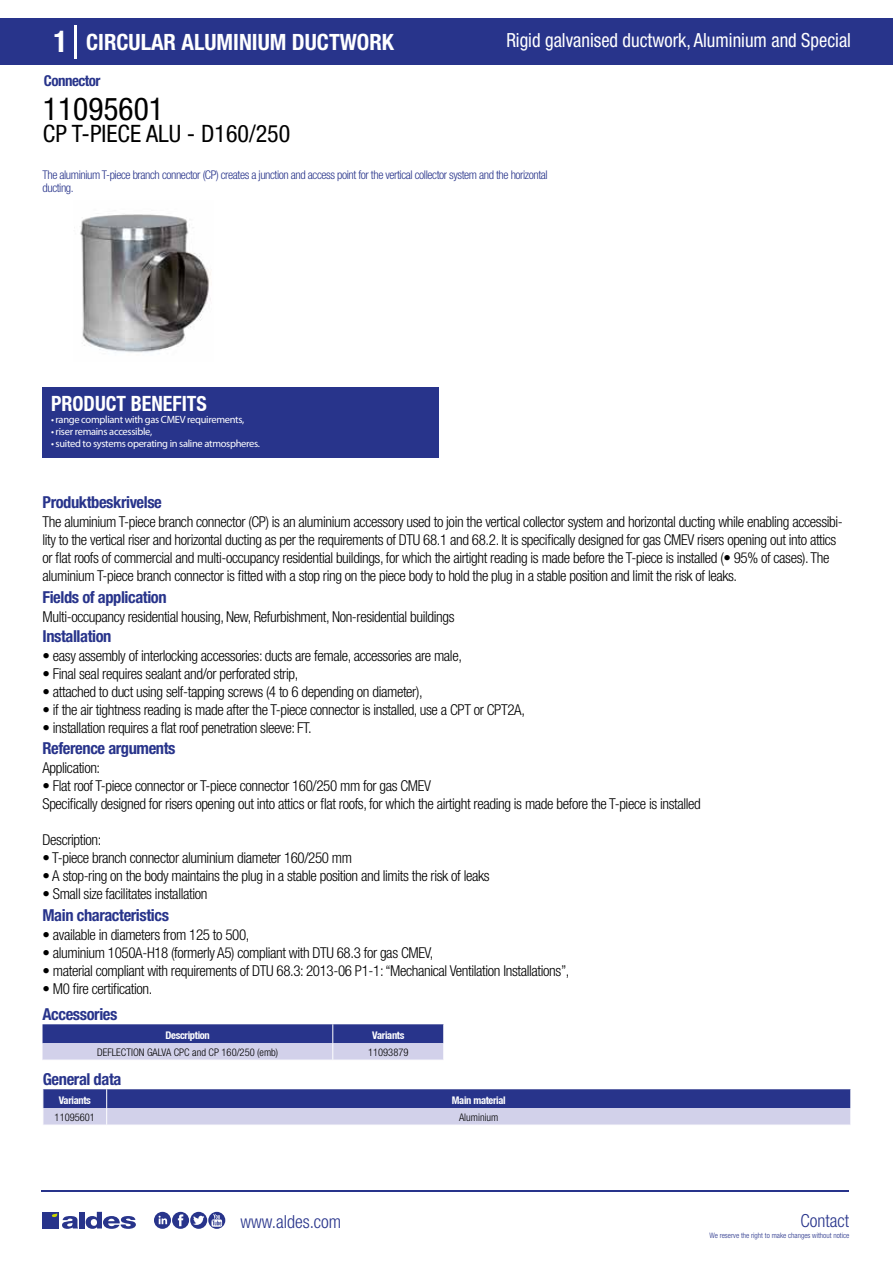
<style>
.page{position:relative;width:893px;height:1263px;background:#fff}
.page>*{position:absolute;margin:0;border:0;box-sizing:border-box;transform-origin:0 0}
.t1{font:condensed 31.5px "Helvetica Neue LT Std";color:#000}
.t2{font:condensed 24px "Helvetica Neue LT Std";color:#000}
.t3{font:700 condensed 22.5px "Helvetica Neue LT Std";color:#fff}
.t4{font:700 condensed 21px "Helvetica Neue";color:#fff;scale:.95 1}
.t5{font:condensed 19.5px "Helvetica Neue LT Std";color:#fff;scale:.95 1}
.t6{font:300 condensed 18px "Helvetica Neue";color:#28348b}
.t7{font:700 condensed 16.5px "Helvetica Neue LT Std";letter-spacing:-.025em;color:#28348b}
.t8{font:300 condensed 15px/18px "Helvetica Neue LT Std";letter-spacing:-.025em;color:#000}
.t9{font:700 condensed 15px "Helvetica Neue LT Std";letter-spacing:-.035em;color:#28348b}
.t10{font:300 condensed 12px/13.5px "Helvetica Neue LT Std";letter-spacing:-.035em;color:#28348b}
.t11{font:10.5px "Myriad Pro";letter-spacing:-.03em;color:#fff}
.t12{font:300 condensed 10.5px "Helvetica Neue";color:#000}
.t13{font:700 condensed 10.5px "Helvetica Neue";letter-spacing:-.03em;color:#fff}
.t14{font:300 condensed 7.5px "Helvetica Neue";color:#28348b}
.s1{font-size:30px}
</style>
<div class="page">
<div style="left:0;top:18px;width:893px;height:46px;background:#28348b"></div>
<div style="left:43px;top:387px;width:396px;height:70px;background:#28348b"></div>
<hr style="left:74px;top:25px;width:2px;height:33px;background:#fff">
<svg style="left:80px;top:214px;width:131px;height:139px"></svg>
<svg style="left:43px;top:1024px;width:401px;height:36px;background:#7b80b9"></svg>
<svg style="left:43px;top:1089px;width:808px;height:36px;background:#7a80b9"></svg>
<hr style="left:41px;top:1190px;width:808px;height:1px;background:#28348b">
<svg style="left:154px;top:1212px;width:71px;height:17px"></svg>
<div style="left:42px;top:1212px;width:17px;height:16px;background:#28348b"></div>
<div style="left:79px;top:1212px;width:5px;height:16px;background:#28348b"></div>
<svg style="left:86px;top:1212px;width:50px;height:17px"></svg>
<svg style="left:52px;top:1213px;width:26px;height:16px"></svg>
<h3 class="t3" style="left:54px;top:28px;width:342px"><span class="s1">1</span> CIRCULAR ALUMINIUM DUCTWORK</h3>
<h3 class="t5" style="left:506px;top:29px;width:364px">Rigid galvanised ductwork, Aluminium and Special</h3>
<p class="t9" style="left:44px;top:71px;width:58px">Connector</p>
<h1 class="t1" style="left:43px;top:91px;width:122px">11095601</h1>
<h2 class="t2" style="left:43px;top:120px;width:249px">CP T-PIECE ALU - D160/250</h2>
<p class="t10" style="left:43px;top:167px;width:507px">The aluminium T-piece branch connector (CP) creates a junction and access point for the vertical collector system and the horizontal ducting.</p>
<h3 class="t4" style="left:51px;top:391px;width:166px">PRODUCT BENEFITS</h3>
<p class="t11" style="left:51px;top:413px;width:195px">• range compliant with gas CMEV requirements,</p>
<p class="t11" style="left:51px;top:425px;width:103px">• riser remains accessible,</p>
<p class="t11" style="left:51px;top:437px;width:211px">• suited to systems operating in saline atmospheres.</p>
<p class="t7" style="left:43px;top:492px;width:121px">Produktbeskrivelse</p>
<p class="t8" style="left:43px;top:513px;width:802px">The aluminium T-piece branch connector (CP) is an aluminium accessory used to join the vertical collector system and horizontal ducting while enabling accessibi&shy;lity to the vertical riser and horizontal ducting as per the requirements of DTU 68.1 and 68.2. It is specifically designed for gas CMEV risers opening out into attics or flat roofs of commercial and multi-occupancy residential buildings, for which the airtight reading is made before the T-piece is installed (• 95% of cases). The aluminium T-piece branch connector is fitted with a stop ring on the piece body to hold the plug in a stable position and limit the risk of leaks.</p>
<p class="t8" style="left:43px;top:607px;width:413px">Multi-occupancy residential housing, New, Refurbishment, Non-residential buildings</p>
<p class="t8" style="left:43px;top:647px;width:421px">• easy assembly of interlocking accessories: ducts are female, accessories are male,</p>
<p class="t8" style="left:43px;top:665px;width:257px">• Final seal requires sealant and/or perforated strip,</p>
<p class="t8" style="left:43px;top:683px;width:382px">• attached to duct using self-tapping screws (4 to 6 depending on diameter),</p>
<p class="t8" style="left:43px;top:701px;width:484px">• if the air tightness reading is made after the T-piece connector is installed, use a CPT or CPT2A,</p>
<p class="t8" style="left:43px;top:719px;width:271px">• installation requires a flat roof penetration sleeve: FT.</p>
<p class="t7" style="left:43px;top:587px;width:126px">Fields of application</p>
<p class="t7" style="left:43px;top:626px;width:70px">Installation</p>
<p class="t7" style="left:43px;top:738px;width:135px">Reference arguments</p>
<p class="t8" style="left:43px;top:759px;width:59px">Application:</p>
<p class="t8" style="left:43px;top:777px;width:660px">• Flat roof T-piece connector or T-piece connector 160/250 mm for gas CMEV<br>Specifically designed for risers opening out into attics or flat roofs, for which the airtight reading is made before the T-piece is installed</p>
<p class="t8" style="left:43px;top:831px;width:60px">Description:</p>
<p class="t8" style="left:43px;top:849px;width:311px">• T-piece branch connector aluminium diameter 160/250 mm</p>
<p class="t8" style="left:43px;top:867px;width:449px">• A stop-ring on the body maintains the plug in a stable position and limits the risk of leaks</p>
<p class="t8" style="left:43px;top:885px;width:166px">• Small size facilitates installation</p>
<p class="t7" style="left:43px;top:905px;width:128px">Main characteristics</p>
<p class="t8" style="left:43px;top:926px;width:208px">• available in diameters from 125 to 500,</p>
<p class="t8" style="left:43px;top:944px;width:392px">• aluminium 1050A-H18 (formerly A5) compliant with DTU 68.3 for gas CMEV,</p>
<p class="t8" style="left:43px;top:962px;width:528px">• material compliant with requirements of DTU 68.3: 2013-06 P1-1: “Mechanical Ventilation Installations”,</p>
<p class="t8" style="left:43px;top:980px;width:111px">• M0 fire certification.</p>
<p class="t7" style="left:43px;top:1004px;width:76px">Accessories</p>
<p class="t13" style="left:165px;top:1029px;width:46px">Description</p>
<p class="t13" style="left:372px;top:1029px;width:34px">Variants</p>
<p class="t12" style="left:97px;top:1046px;width:183px">DEFLECTION GALVA CPC and CP 160/250 (emb)</p>
<p class="t12" style="left:368px;top:1046px;width:42px">11093879</p>
<p class="t7" style="left:43px;top:1069px;width:80px">General data</p>
<p class="t13" style="left:59px;top:1094px;width:34px">Variants</p>
<p class="t13" style="left:452px;top:1094px;width:55px">Main material</p>
<p class="t12" style="left:55px;top:1111px;width:42px">11095601</p>
<p class="t12" style="left:459px;top:1111px;width:41px">Aluminium</p>
<p class="t6" style="left:240px;top:1211px;width:102px">www.aldes.com</p>
<p class="t6" style="left:800px;top:1211px;width:50px">Contact</p>
<p class="t14" style="left:709px;top:1230px;width:141px">We reserve the right to make changes without notice</p>
</div>
